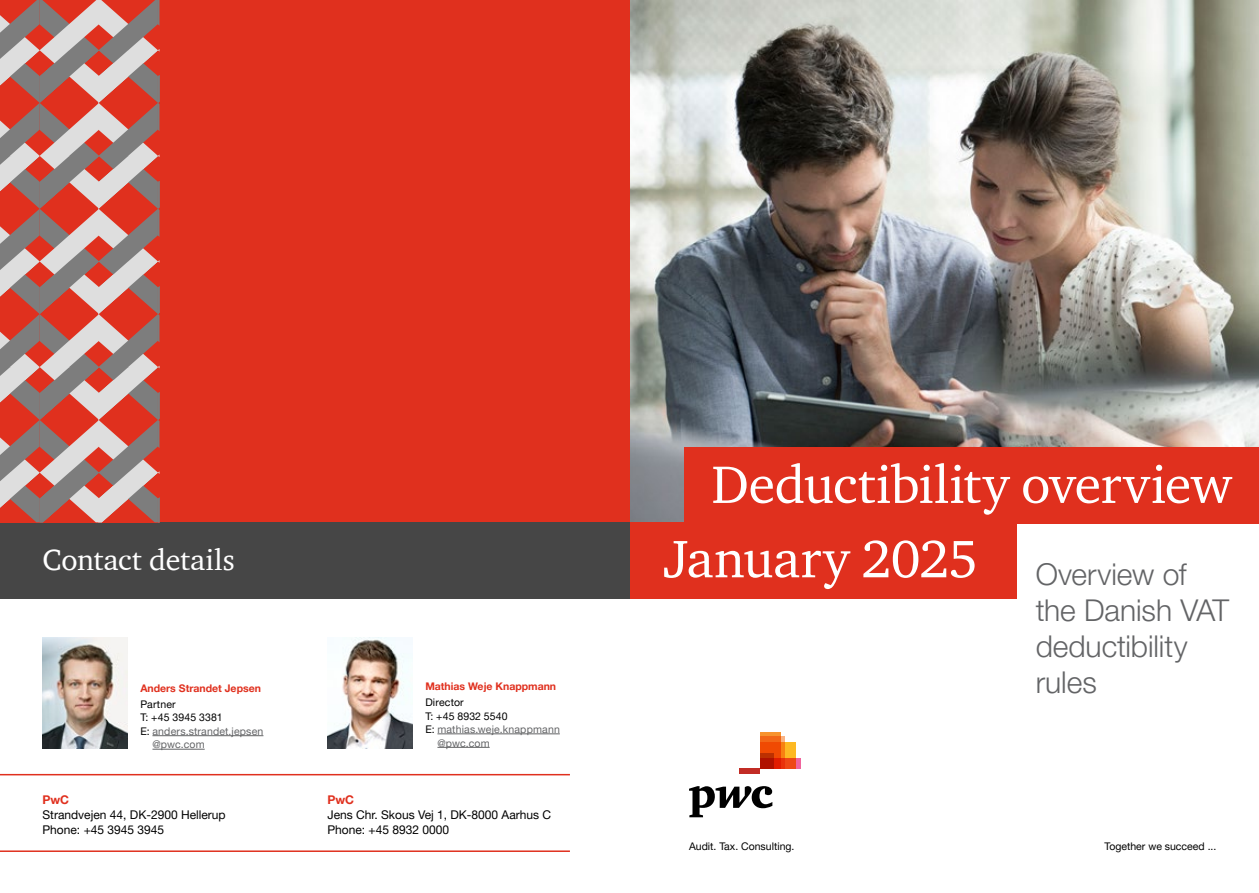
<style>
.page{position:relative;width:1259px;height:893px;background:#fff}
.page>*{position:absolute;margin:0;border:0;box-sizing:border-box;transform-origin:0 0}
.t1{font:54px/74.4px "ITC Charter Com";letter-spacing:-.01em;color:#fff}
.t2{font:300 30px/36px "Helvetica Neue LT Pro";letter-spacing:-.005em;color:#636466}
.t3{font:30px "ITC Charter Com";color:#fff}
.t4{font:12px/15px "Helvetica Neue LT Pro";color:#000}
.t5{font:700 12px "Helvetica Neue LT Pro";color:#e0301e}
.t6{font:10.5px "Helvetica Neue LT Pro";color:#000}
.t7{font:10.5px "Helvetica Neue LT Pro";letter-spacing:.015em;color:#636466}
.t8{font:700 10.5px "Helvetica Neue LT Pro";color:#e0301e}
.s1{color:#000}
</style>
<div class="page">
<img style="left:629px;top:0;width:630px;height:522px">
<div style="left:0;top:0;width:629px;height:522px;background:#e0301e"></div>
<div style="left:685px;top:447px;width:574px;height:76px;background:#e0301e"></div>
<div style="left:629px;top:522px;width:387px;height:77px;background:#e0301e"></div>
<div style="left:0;top:522px;width:629px;height:77px;background:#464646"></div>
<svg style="left:689px;top:786px;width:83px;height:31px"></svg>
<div style="left:760px;top:758px;width:41px;height:11px;background:#f0649d"></div>
<svg style="left:781px;top:736px;width:4px;height:7px"></svg>
<svg style="left:760px;top:732px;width:21px;height:11px"></svg>
<svg style="left:760px;top:743px;width:36px;height:26px"></svg>
<svg style="left:760px;top:753px;width:13px;height:16px"></svg>
<div style="left:739px;top:769px;width:21px;height:5px;background:#c22c25"></div>
<svg style="left:0;top:0;width:159px;height:522px"></svg>
<hr style="left:152px;top:735px;width:111px;height:1px;background:#636466">
<hr style="left:152px;top:749px;width:53px;height:1px;background:#636466">
<img style="left:43px;top:638px;width:85px;height:110px">
<hr style="left:437px;top:734px;width:123px;height:1px;background:#636466">
<hr style="left:437px;top:747px;width:53px;height:1px;background:#636466">
<img style="left:327px;top:638px;width:85px;height:110px">
<hr style="left:0;top:774px;width:570px;height:1px;background:#e0301e">
<hr style="left:0;top:850px;width:570px;height:2px;background:#e0301e">
<h2 class="t3" style="left:43px;top:542px;width:194px">Contact details</h2>
<p class="t8" style="left:140px;top:682px;width:122px">Anders Strandet Jepsen</p>
<p class="t6" style="left:140px;top:698px;width:37px">Partner</p>
<p class="t6" style="left:140px;top:711px;width:84px">T: +45 3945 3381</p>
<p class="t7" style="left:140px;top:725px;width:125px"><span class="s1">E:</span> anders.strandet.jepsen</p>
<p class="t7" style="left:152px;top:738px;width:54px">@pwc.com</p>
<p class="t5" style="left:43px;top:792px;width:28px">PwC</p>
<p class="t4" style="left:43px;top:807px;width:185px">Strandvejen 44, DK-2900 Hellerup<br>Phone: +45 3945 3945</p>
<p class="t8" style="left:425px;top:680px;width:132px">Mathias Weje Knappmann</p>
<p class="t6" style="left:425px;top:696px;width:40px">Director</p>
<p class="t6" style="left:425px;top:709px;width:84px">T: +45 8932 5540</p>
<p class="t7" style="left:425px;top:723px;width:136px"><span class="s1">E:</span> mathias.weje.knappmann</p>
<p class="t7" style="left:437px;top:736px;width:54px">@pwc.com</p>
<p class="t5" style="left:327px;top:792px;width:28px">PwC</p>
<p class="t4" style="left:327px;top:807px;width:225px">Jens Chr. Skous Vej 1, DK-8000 Aarhus C<br>Phone: +45 8932 0000</p>
<h1 class="t1" style="left:663px;top:447px;width:570px;text-indent:48px">Deductibility overview<br>January 2025</h1>
<h2 class="t2" style="left:1035px;top:556px;width:195px">Overview of the Danish VAT deductibility rules</h2>
<p class="t6" style="left:689px;top:840px;width:107px">Audit. Tax. Consulting.</p>
<p class="t6" style="left:1104px;top:840px;width:113px">Together we succeed ...</p>
</div>
